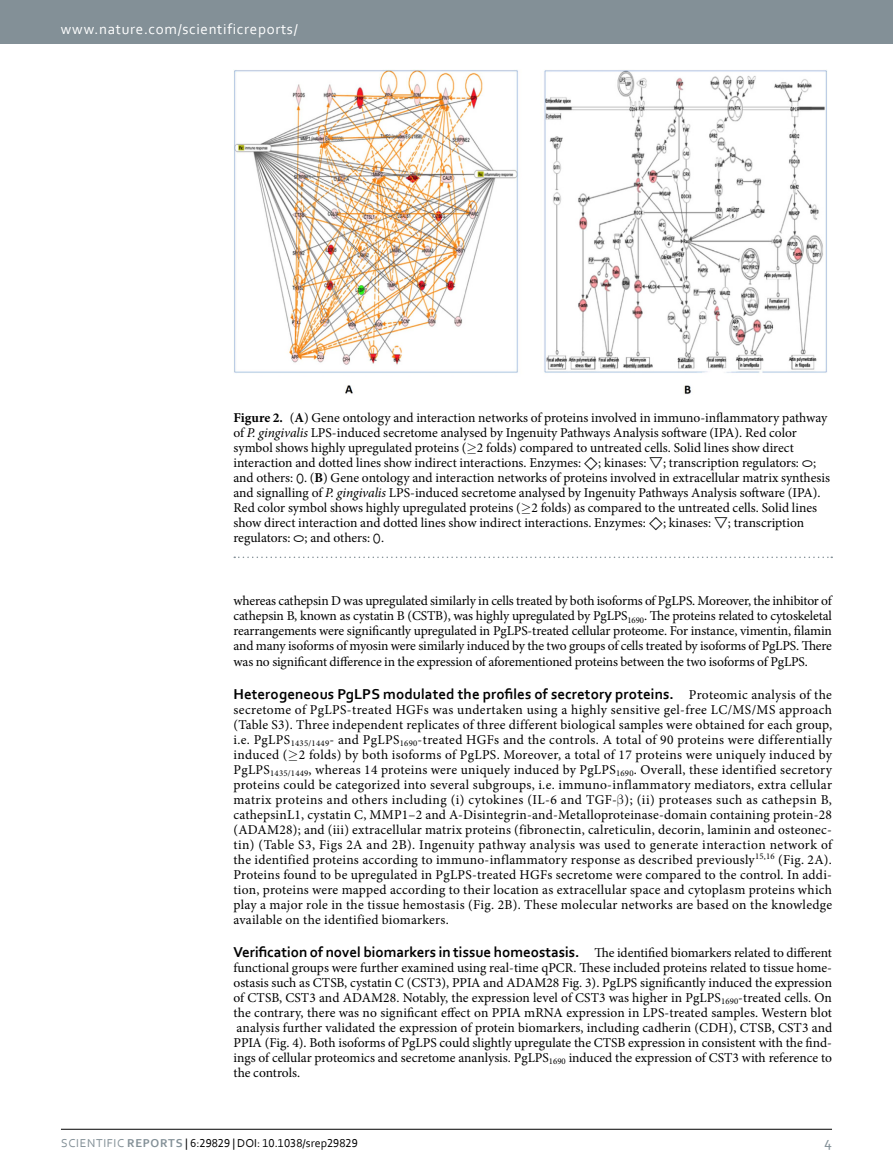
<style>
.page{position:relative;width:893px;height:1174px;background:#fff}
.page>*{position:absolute;margin:0;border:0;box-sizing:border-box;transform-origin:0 0}
.t1{font:700 15px "Mcxxjk Corbel";letter-spacing:.005em;color:#000}
.t2{font:15px "Dttkfk Corbel";letter-spacing:.045em;color:#fff}
.t3{font:15px "Wbvwcn Corbel";color:#839097}
.t4{font:13.5px/15px "Jwcdnw Minion Pro";color:#000;text-align:justify}
.t5{font:12px "Xlrmvw Yxgbkn Pxbhxp Srsmsh Fxfbhm Knptdl Corbel";color:#000}
.s1{font-family:"Cnkjsc Minion Pro";font-weight:700}
.s2{font-family:"Hknxys Minion Pro";font-style:italic}
.s3{font-family:"Hcvygp STIX General"}
.s4{font-family:"Hcvygp STIX General";font-size:12px}
.s5{font-family:"Jwcdnw Minion Pro";font-weight:400;font-size:13.5px}
.s6{font-family:"Mflxpm Corbel";color:#839097}
.s7{font-family:"Tggkqc Corbel";font-weight:700;color:#839097}
</style>
<div class="page">
<div style="left:0;top:0;width:893px;height:43px;background:#839097"></div>
<hr style="left:61px;top:1129px;width:771px;height:1px;background:#000">
<img style="left:234px;top:70px;width:593px;height:324px">
<svg style="left:234px;top:556px;width:598px;height:2px"></svg>
<p class="t2" style="left:61px;top:19px;width:238px">www.nature.com/scientificreports/</p>
<p class="t4" style="left:233px;top:410px;width:598px;text-align:left"><span class="s1">Figure 2.</span> (<span class="s1">A</span>) Gene ontology and interaction networks of proteins involved in immuno-inflammatory pathway of <span class="s2">P. gingivalis</span> LPS-induced secretome analysed by Ingenuity Pathways Analysis software (IPA). Red color symbol shows highly upregulated proteins (≥2 folds) compared to untreated cells. Solid lines show direct interaction and dotted lines show indirect interactions. Enzymes: <span class="s3">◇</span>; kinases: <span class="s4">▽</span>; transcription regulators: <span class="s3">⬭</span>; and others: <span class="s3">⬯</span>. (<span class="s1">B</span>) Gene ontology and interaction networks of proteins involved in extracellular matrix synthesis and signalling of <span class="s2">P. gingivalis</span> LPS-induced secretome analysed by Ingenuity Pathways Analysis software (IPA).<br>Red color symbol shows highly upregulated proteins (≥2 folds) as compared to the untreated cells. Solid lines show direct interaction and dotted lines show indirect interactions. Enzymes: <span class="s3">◇</span>; kinases: <span class="s4">▽</span>; transcription regulators: <span class="s3">⬭</span>; and others: <span class="s3">⬯</span>.</p>
<p class="t4" style="left:233px;top:594px;width:600px">whereas cathepsin D was upregulated similarly in cells treated by both isoforms of PgLPS. Moreover, the inhibitor of cathepsin B, known as cystatin B (CSTB), was highly upregulated by PgLPS<sub>1690</sub>. The proteins related to cytoskeletal rearrangements were significantly upregulated in PgLPS-treated cellular proteome. For instance, vimentin, filamin and many isoforms of myosin were similarly induced by the two groups of cells treated by isoforms of PgLPS. There was no significant difference in the expression of aforementioned proteins between the two isoforms of PgLPS.</p>
<p class="t1" style="left:233px;top:684px;width:600px">Heterogeneous PgLPS modulated the profiles of secretory proteins. <span class="s5">Proteomic analysis of the</span></p>
<p class="t4" style="left:233px;top:702px;width:600px">secretome of PgLPS-treated HGFs was undertaken using a highly sensitive gel-free LC/MS/MS approach (Table S3). Three independent replicates of three different biological samples were obtained for each group, i.e. PgLPS<sub>1435/1449</sub>- and PgLPS<sub>1690</sub>-treated HGFs and the controls. A total of 90 proteins were differentially induced (≥2 folds) by both isoforms of PgLPS. Moreover, a total of 17 proteins were uniquely induced by PgLPS<sub>1435/1449</sub>, whereas 14 proteins were uniquely induced by PgLPS<sub>1690</sub>. Overall, these identified secretory proteins could be categorized into several subgroups, i.e. immuno-inflammatory mediators, extra cellular matrix proteins and others including (i) cytokines (IL-6 and TGF- ); (ii) proteases such as cathepsin B, cathepsinL1, cystatin C, MMP1–2 and A-Disintegrin-and-Metalloproteinase-domain containing protein-28 (ADAM28); and (iii) extracellular matrix proteins (fibronectin, calreticulin, decorin, laminin and osteonec&shy;tin) (Table S3, Figs 2A and 2B). Ingenuity pathway analysis was used to generate interaction network of the identified proteins according to immuno-inflammatory response as described previously<sup>15,16</sup> (Fig. 2A).<br>Proteins found to be upregulated in PgLPS-treated HGFs secretome were compared to the control. In addi&shy;tion, proteins were mapped according to their location as extracellular space and cytoplasm proteins which play a major role in the tissue hemostasis (Fig. 2B). These molecular networks are based on the knowledge available on the identified biomarkers.</p>
<p class="t1" style="left:233px;top:942px;width:600px">Verification of novel biomarkers in tissue homeostasis. <span class="s5">The identified biomarkers related to different</span></p>
<p class="t4" style="left:233px;top:960px;width:600px">functional groups were further examined using real-time qPCR. These included proteins related to tissue home&shy;ostasis such as CTSB, cystatin C (CST3), PPIA and ADAM28 Fig. 3). PgLPS significantly induced the expression of CTSB, CST3 and ADAM28. Notably, the expression level of CST3 was higher in PgLPS<sub>1690</sub>-treated cells. On the contrary, there was no significant effect on PPIA mRNA expression in LPS-treated samples. Western blot analysis further validated the expression of protein biomarkers, including cadherin (CDH), CTSB, CST3 and PPIA (Fig. 4). Both isoforms of PgLPS could slightly upregulate the CTSB expression in consistent with the find&shy;ings of cellular proteomics and secretome ananlysis. PgLPS<sub>1690</sub> induced the expression of CST3 with reference to the controls.</p>
<p class="t5" style="left:61px;top:1135px;width:298px"><span class="s6">SCIENTIFIC</span> <span class="s7">REPORTS</span> | 6:29829 | DOI: 10.1038/srep29829</p>
<p class="t3" style="left:824px;top:1132px;width:9px">4</p>
</div>
